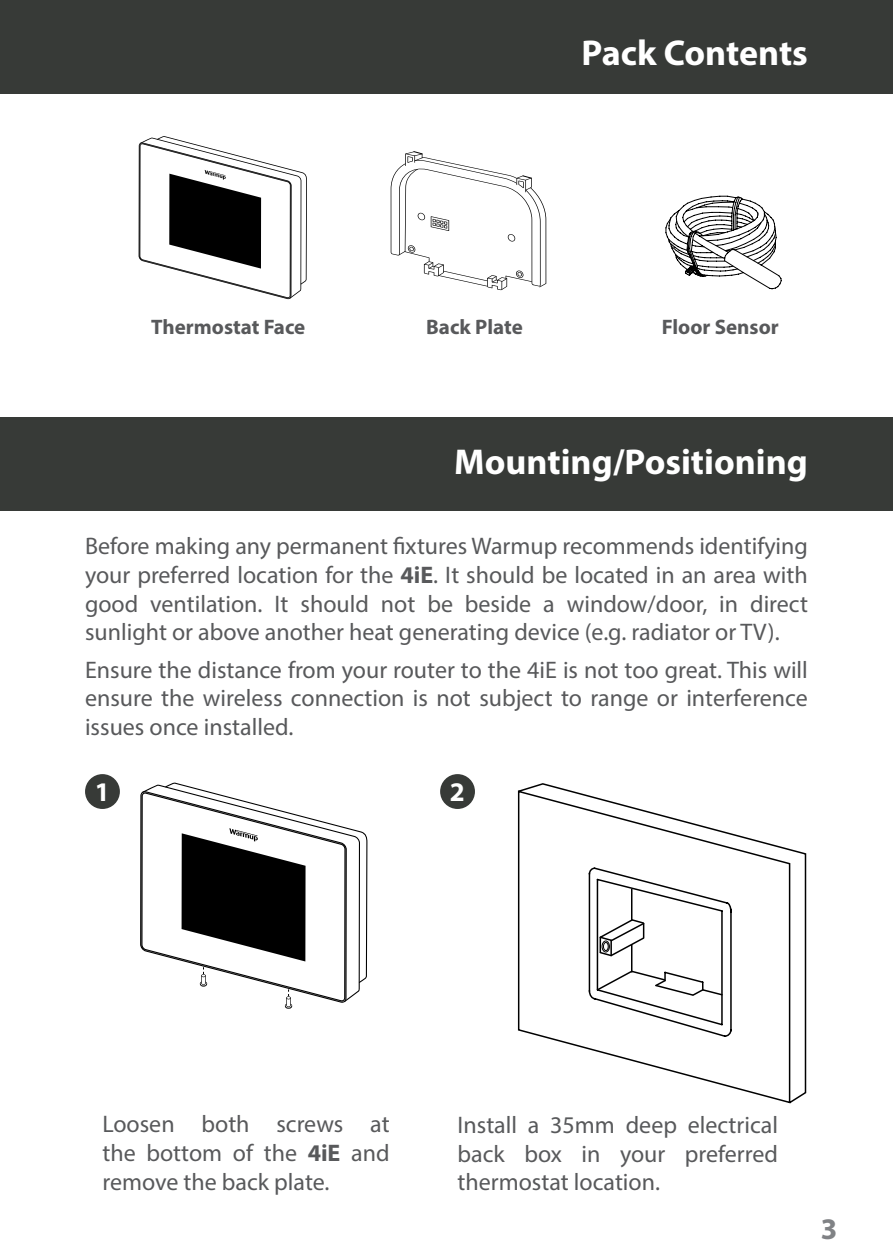
<style>
.page{position:relative;width:893px;height:1259px;background:#fff}
.page>*{position:absolute;margin:0;border:0;box-sizing:border-box;transform-origin:0 0}
.t1{font:700 36px "Myriad Pro";color:#fff}
.t2{font:700 30px "Myriad Pro";color:#808285}
.t3{font:700 27px "Myriad Pro";color:#fff}
.t4{font:24px/28.8px "Myriad Pro";color:#58595b;text-align:justify}
.t5{font:700 21px "Myriad Pro";color:#58595b}
.s1{font-weight:700}
</style>
<div class="page">
<div style="left:0;top:0;width:893px;height:94px;background:#373a37"></div>
<svg style="left:139px;top:136px;width:168px;height:163px"></svg>
<svg style="left:391px;top:151px;width:155px;height:139px"></svg>
<svg style="left:665px;top:195px;width:117px;height:95px"></svg>
<div style="left:0;top:417px;width:893px;height:93px;background:#373a37"></div>
<div style="left:85px;top:774px;width:35px;height:35px;background:#373a37;border-radius:50%"></div>
<div style="left:440px;top:774px;width:35px;height:35px;background:#373a37;border-radius:50%"></div>
<svg style="left:517px;top:783px;width:290px;height:321px"></svg>
<div style="left:602px;top:940px;width:8px;height:12px;border:1px solid #000;border-radius:50%"></div>
<div style="left:603px;top:942px;width:6px;height:9px;border:1px solid #000;border-radius:50%"></div>
<svg style="left:140px;top:782px;width:227px;height:227px"></svg>
<h1 class="t1" style="left:581px;top:30px;width:228px">Pack Contents</h1>
<p class="t5" style="left:151px;top:313px;width:156px">Thermostat Face</p>
<p class="t5" style="left:426px;top:313px;width:98px">Back Plate</p>
<p class="t5" style="left:662px;top:313px;width:119px">Floor Sensor</p>
<h1 class="t1" style="left:454px;top:438px;width:355px">Mounting/Positioning</h1>
<p class="t4" style="left:85px;top:531px;width:724px">Before making any permanent fixtures Warmup recommends identifying your preferred location for the <span class="s1">4iE</span>. It should be located in an area with good ventilation. It should not be beside a window/door, in direct sunlight or above another heat generating device (e.g. radiator or TV).</p>
<p class="t4" style="left:85px;top:655px;width:724px">Ensure the distance from your router to the 4iE is not too great. This will ensure the wireless connection is not subject to range or interference issues once installed.</p>
<p class="t3" style="left:95px;top:774px;width:16px">1</p>
<p class="t3" style="left:450px;top:774px;width:16px">2</p>
<p class="t4" style="left:102px;top:1109px;width:289px">Loosen both screws at the bottom of the <span class="s1">4iE</span> and remove the back plate.</p>
<p class="t4" style="left:458px;top:1110px;width:322px">Install a 35mm deep electrical back box in your preferred thermostat location.</p>
<p class="t2" style="left:821px;top:1209px;width:18px">3</p>
</div>
